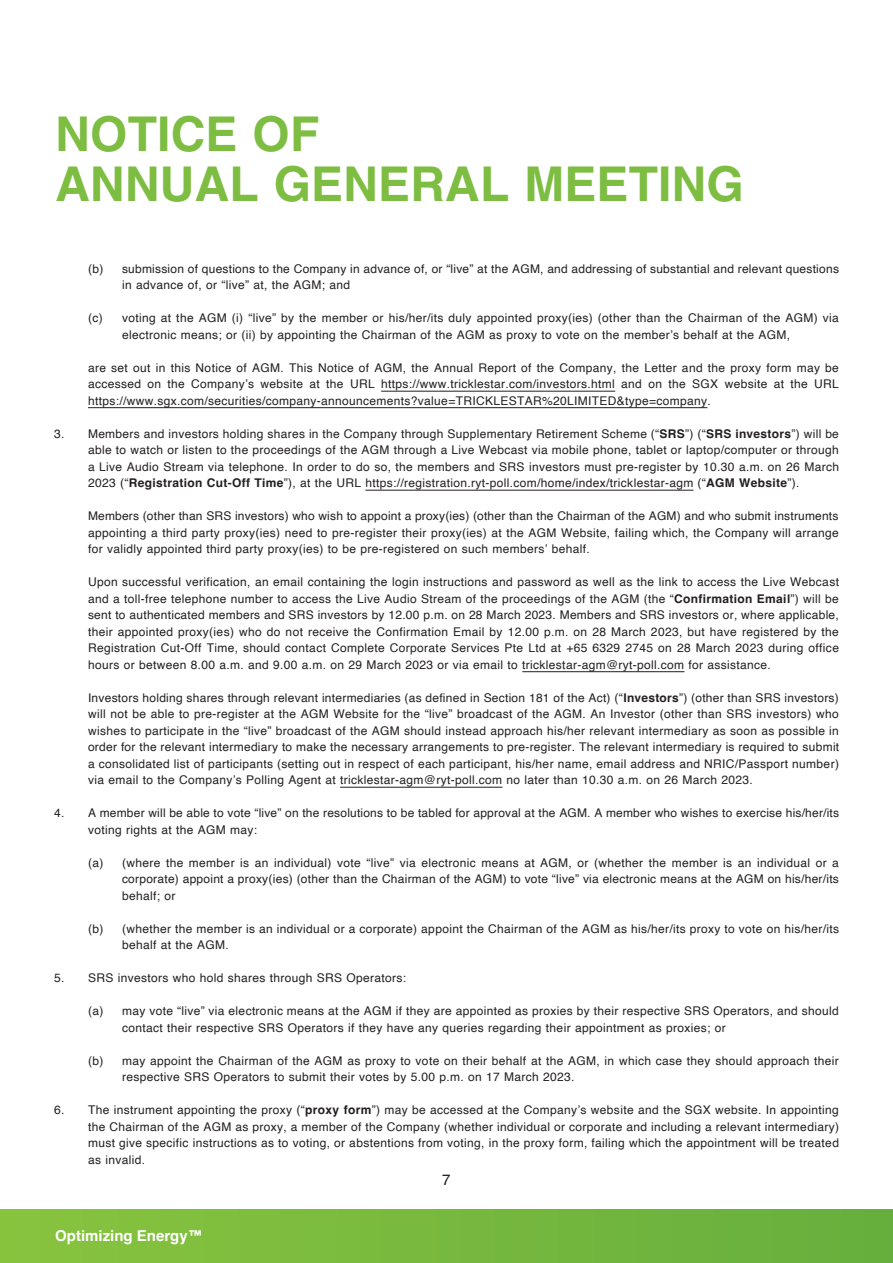
<style>
.page{position:relative;width:893px;height:1263px;background:#fff}
.page>*{position:absolute;margin:0;border:0;box-sizing:border-box;transform-origin:0 0}
.t1{font:700 48px/49.5px "Helvetica LT Std";letter-spacing:.005em;color:#7dbd41}
.t2{font:700 15px "Helvetica";color:#fff}
.t3{font:15px "Helvetica LT Std";color:#231f20}
._10_E_Notes_Text{font:12px/16.5px "Helvetica";letter-spacing:.03em;color:#231f20;text-align:justify}
.s1{font-weight:700}
</style>
<div class="page">
<div style="left:0;top:1209px;width:893px;height:54px;background:linear-gradient(to right,#88c33e,#66af3e)"></div>
<hr style="left:381px;top:391px;width:234px;height:1px;background:#231f20">
<hr style="left:88px;top:407px;width:619px;height:1px;background:#231f20">
<hr style="left:365px;top:490px;width:329px;height:1px;background:#231f20">
<hr style="left:522px;top:671px;width:162px;height:1px;background:#231f20">
<hr style="left:340px;top:787px;width:162px;height:1px;background:#231f20">
<h1 class="t1" style="left:55px;top:109px;width:690px">NOTICE OF<br>ANNUAL GENERAL MEETING</h1>
<p class="_10_E_Notes_Text" style="left:122px;top:261px;width:718px;text-indent:-34px">(b) submission of questions to the Company in advance of, or “live” at the AGM, and addressing of substantial and relevant questions in advance of, or “live” at, the AGM; and</p>
<p class="_10_E_Notes_Text" style="left:122px;top:310px;width:718px;text-indent:-34px">(c) voting at the AGM (i) “live” by the member or his/her/its duly appointed proxy(ies) (other than the Chairman of the AGM) via electronic means; or (ii) by appointing the Chairman of the AGM as proxy to vote on the member’s behalf at the AGM,</p>
<p class="_10_E_Notes_Text" style="left:88px;top:360px;width:752px">are set out in this Notice of AGM. This Notice of AGM, the Annual Report of the Company, the Letter and the proxy form may be accessed on the Company’s website at the URL https://www.tricklestar.com/investors.html and on the SGX website at the URL https://www.sgx.com/securities/company-announcements?value=TRICKLESTAR%20LIMITED&amp;type=company.</p>
<p class="_10_E_Notes_Text" style="left:88px;top:426px;width:752px;text-indent:-34px">3. Members and investors holding shares in the Company through Supplementary Retirement Scheme (“<span class="s1">SRS</span>”) (“<span class="s1">SRS investors</span>”) will be able to watch or listen to the proceedings of the AGM through a Live Webcast via mobile phone, tablet or laptop/computer or through a Live Audio Stream via telephone. In order to do so, the members and SRS investors must pre-register by 10.30 a.m. on 26 March 2023 (“<span class="s1">Registration Cut-Off Time</span>”), at the URL https://registration.ryt-poll.com/home/index/tricklestar-agm (“<span class="s1">AGM Website</span>”).</p>
<p class="_10_E_Notes_Text" style="left:88px;top:508px;width:752px">Members (other than SRS investors) who wish to appoint a proxy(ies) (other than the Chairman of the AGM) and who submit instruments appointing a third party proxy(ies) need to pre-register their proxy(ies) at the AGM Website, failing which, the Company will arrange for validly appointed third party proxy(ies) to be pre-registered on such members’ behalf.</p>
<p class="_10_E_Notes_Text" style="left:88px;top:574px;width:752px">Upon successful verification, an email containing the login instructions and password as well as the link to access the Live Webcast and a toll-free telephone number to access the Live Audio Stream of the proceedings of the AGM (the “<span class="s1">Confirmation Email</span>”) will be sent to authenticated members and SRS investors by 12.00 p.m. on 28 March 2023. Members and SRS investors or, where applicable, their appointed proxy(ies) who do not receive the Confirmation Email by 12.00 p.m. on 28 March 2023, but have registered by the Registration Cut-Off Time, should contact Complete Corporate Services Pte Ltd at +65 6329 2745 on 28 March 2023 during office hours or between 8.00 a.m. and 9.00 a.m. on 29 March 2023 or via email to tricklestar-agm@ryt-poll.com for assistance.</p>
<p class="_10_E_Notes_Text" style="left:88px;top:690px;width:753px">Investors holding shares through relevant intermediaries (as defined in Section 181 of the Act) (“<span class="s1">Investors</span>”) (other than SRS investors) will not be able to pre-register at the AGM Website for the “live” broadcast of the AGM. An Investor (other than SRS investors) who wishes to participate in the “live” broadcast of the AGM should instead approach his/her relevant intermediary as soon as possible in order for the relevant intermediary to make the necessary arrangements to pre-register. The relevant intermediary is required to submit a consolidated list of participants (setting out in respect of each participant, his/her name, email address and NRIC/Passport number) via email to the Company’s Polling Agent at tricklestar-agm@ryt-poll.com no later than 10.30 a.m. on 26 March 2023.</p>
<p class="_10_E_Notes_Text" style="left:88px;top:805px;width:753px;text-indent:-34px">4. A member will be able to vote “live” on the resolutions to be tabled for approval at the AGM. A member who wishes to exercise his/her/its voting rights at the AGM may:</p>
<p class="_10_E_Notes_Text" style="left:122px;top:855px;width:718px;text-indent:-34px">(a) (where the member is an individual) vote “live” via electronic means at AGM, or (whether the member is an individual or a corporate) appoint a proxy(ies) (other than the Chairman of the AGM) to vote “live” via electronic means at the AGM on his/her/its behalf; or</p>
<p class="_10_E_Notes_Text" style="left:122px;top:921px;width:718px;text-indent:-34px">(b) (whether the member is an individual or a corporate) appoint the Chairman of the AGM as his/her/its proxy to vote on his/her/its behalf at the AGM.</p>
<p class="_10_E_Notes_Text" style="left:54px;top:970px;width:354px">5. SRS investors who hold shares through SRS Operators:</p>
<p class="_10_E_Notes_Text" style="left:122px;top:1003px;width:718px;text-indent:-34px">(a) may vote “live” via electronic means at the AGM if they are appointed as proxies by their respective SRS Operators, and should contact their respective SRS Operators if they have any queries regarding their appointment as proxies; or</p>
<p class="_10_E_Notes_Text" style="left:122px;top:1053px;width:718px;text-indent:-34px">(b) may appoint the Chairman of the AGM as proxy to vote on their behalf at the AGM, in which case they should approach their respective SRS Operators to submit their votes by 5.00 p.m. on 17 March 2023.</p>
<p class="_10_E_Notes_Text" style="left:88px;top:1102px;width:752px;text-indent:-34px">6. The instrument appointing the proxy (“<span class="s1">proxy form</span>”) may be accessed at the Company’s website and the SGX website. In appointing the Chairman of the AGM as proxy, a member of the Company (whether individual or corporate and including a relevant intermediary) must give specific instructions as to voting, or abstentions from voting, in the proxy form, failing which the appointment will be treated as invalid.</p>
<p class="t2" style="left:55px;top:1226px;width:149px">Optimizing Energy™</p>
<p class="t3" style="left:442px;top:1171px;width:10px">7</p>
</div>
